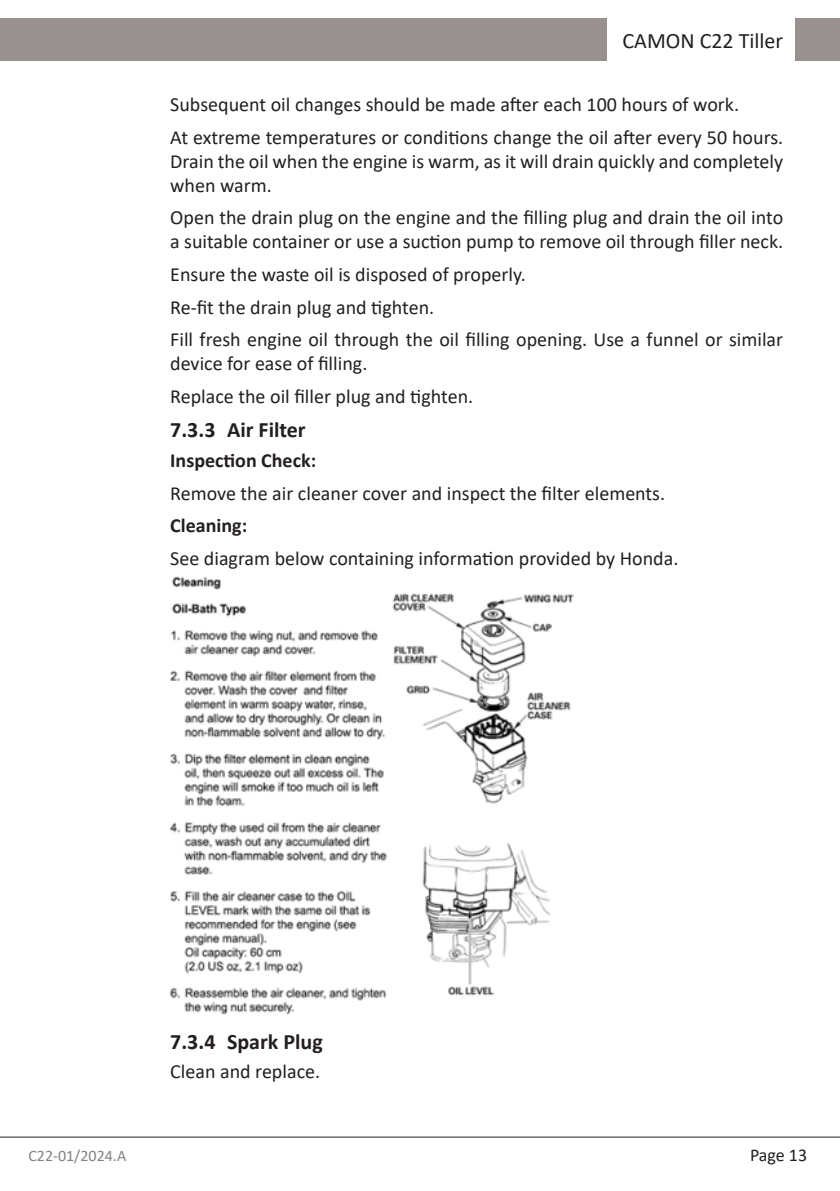
<style>
.page{position:relative;width:840px;height:1191px;background:#fff}
.page>*{position:absolute;margin:0;border:0;box-sizing:border-box;transform-origin:0 0}
.t1{font:700 22px "Calibri";color:#231f20}
.t2{font:22px "Calibri";color:#231f20}
.Sub_Sub_Para{font:20px/24px "Calibri";color:#231f20}
.Sub_Sub_Para-2{font:700 20px "Calibri";color:#231f20}
.t3{font:18px "Calibri";letter-spacing:-.005em;color:#231f20}
.t4{font:16px "Calibri";color:#808285}
</style>
<div class="page">
<div style="left:0;top:18px;width:839px;height:43px;background:#999190"></div>
<div style="left:607px;top:18px;width:187px;height:43px;background:#fff"></div>
<hr style="left:0;top:1136px;width:839px;height:1px;background:#231f20">
<img style="left:169px;top:576px;width:405px;height:439px">
<p class="t2" style="left:622px;top:26px;width:162px">CAMON C22 Tiller</p>
<p class="Sub_Sub_Para" style="left:170px;top:92px;width:570px">Subsequent oil changes should be made after each 100 hours of work.</p>
<p class="Sub_Sub_Para" style="left:170px;top:125px;width:614px;text-align:justify">At extreme temperatures or conditions change the oil after every 50 hours.<br>Drain the oil when the engine is warm, as it will drain quickly and completely when warm.</p>
<p class="Sub_Sub_Para" style="left:170px;top:205px;width:614px">Open the drain plug on the engine and the filling plug and drain the oil into a suitable container or use a suction pump to remove oil through filler neck.</p>
<p class="Sub_Sub_Para" style="left:170px;top:262px;width:357px">Ensure the waste oil is disposed of properly.</p>
<p class="Sub_Sub_Para" style="left:170px;top:294px;width:265px">Re-fit the drain plug and tighten.</p>
<p class="Sub_Sub_Para" style="left:170px;top:327px;width:614px">Fill fresh engine oil through the oil filling opening. Use a funnel or similar device for ease of filling.</p>
<p class="Sub_Sub_Para" style="left:170px;top:383px;width:304px">Replace the oil filler plug and tighten.</p>
<p class="t1" style="left:170px;top:414px;width:137px">7.3.3 Air Filter</p>
<p class="Sub_Sub_Para-2" style="left:170px;top:446px;width:147px">Inspection Check:</p>
<p class="Sub_Sub_Para" style="left:170px;top:480px;width:496px">Remove the air cleaner cover and inspect the filter elements.</p>
<p class="Sub_Sub_Para-2" style="left:170px;top:511px;width:78px">Cleaning:</p>
<p class="Sub_Sub_Para" style="left:170px;top:545px;width:509px">See diagram below containing information provided by Honda.</p>
<p class="t1" style="left:170px;top:1025px;width:154px">7.3.4 Spark Plug</p>
<p class="Sub_Sub_Para" style="left:170px;top:1059px;width:151px">Clean and replace.</p>
<p class="t4" style="left:28px;top:1144px;width:99px">C22-01/2024.A</p>
<p class="t3" style="left:749px;top:1142px;width:59px">Page 13</p>
</div>
